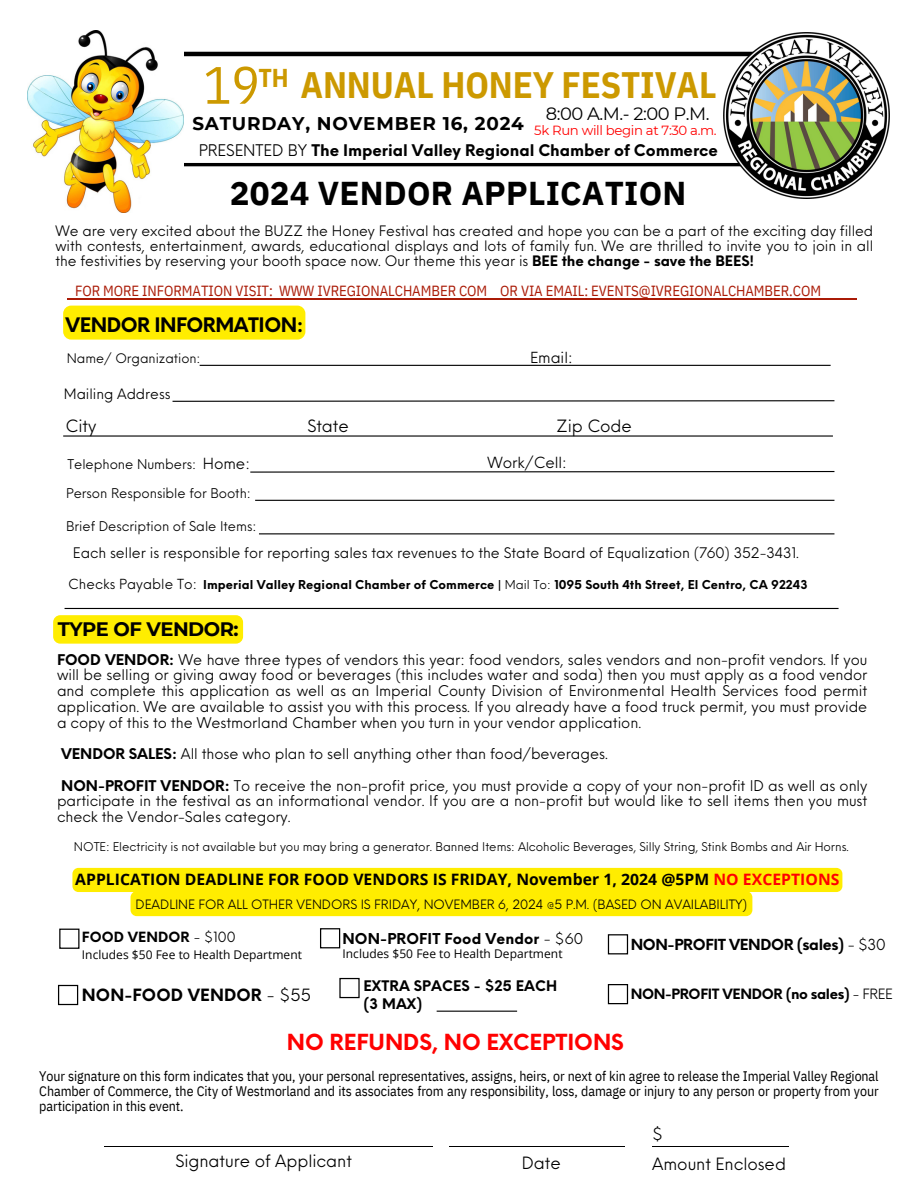
<style>
.page{position:relative;width:918px;height:1188px;background:#fff}
.page>*{position:absolute;margin:0;border:0;box-sizing:border-box;transform-origin:0 0}
.t1{font:52.5px "IBM Plex Sans Cond";color:#c90}
.t2{font:700 36.75px "IBM Plex Sans Cond";letter-spacing:-.005em;color:#c90}
.t3{font:700 33px "IBM Plex Sans";letter-spacing:.005em;color:#000}
.t4{font:700 25.8px "IBM Plex Sans Cond";color:#c90}
.t5{font:700 21.6px "Neue Einstellung";letter-spacing:-.005em;color:#f00}
.t6{font:700 19.5px "Neue Einstellung";letter-spacing:-.025em;color:#000}
.t7{font:700 19.5px "Montserrat";letter-spacing:-.025em;color:#000}
.t8{font:700 18.3px "Montserrat";letter-spacing:.045em;color:#000}
.t9{font:17.85px "Montserrat";color:#000}
.t10{font:16.5px "Neue Einstellung";letter-spacing:-.005em;color:#000}
.t11{font:700 16.5px "Neue Einstellung";letter-spacing:.005em;color:#000}
.t12{font:700 15.75px "Open Sans";letter-spacing:.005em;color:#000}
.t13{font:700 15.75px "Neue Einstellung";letter-spacing:-.005em;color:#000}
.t14{font:15px "Neue Einstellung";letter-spacing:-.005em;color:#000}
.t15{font:700 14.85px "Neue Einstellung";letter-spacing:-.025em;color:#000}
.t16{font:14.7px "IBM Plex Sans Cond";letter-spacing:-.005em;color:#aa1b07}
.t17{font:700 14.7px "Neue Einstellung";letter-spacing:.005em;color:#000}
.t18{font:14.4px/15.8px "Neue Einstellung";letter-spacing:-.005em;color:#000;text-align:justify}
.t19{font:14.25px "Neue Einstellung";letter-spacing:-.005em;color:#000}
.t20{font:700 14.25px/18px "Neue Einstellung";letter-spacing:.005em;color:#000}
.t21{font:14.1px/15.1px "Neue Einstellung";letter-spacing:-.005em;color:#000;text-align:justify}
.t22{font:700 13.95px "Neue Einstellung";letter-spacing:-.025em;color:#000}
.t23{font:13.95px "Neue Einstellung";letter-spacing:-.005em;color:#000}
.t24{font:13.8px/15px "IBM Plex Sans Cond";letter-spacing:-.005em;color:#000;text-align:justify}
.t25{font:700 13.8px "Neue Einstellung";letter-spacing:.005em;color:#000}
.t26{font:13.65px "Neue Einstellung";letter-spacing:.005em;color:#000}
.t27{font:13.2px "Montserrat";letter-spacing:-.025em;color:#f00}
.t28{font:13.05px "Neue Einstellung";letter-spacing:-.005em;color:#000}
.t29{font:12.9px "Neue Einstellung";letter-spacing:-.005em;color:#000}
.t30{font:12.6px "Neue Einstellung";letter-spacing:-.005em;color:#000}
.t31{font:700 12px "Neue Einstellung";letter-spacing:.005em;color:#000}
.t32{font:12px "Open Sans";letter-spacing:.005em;color:#000}
.t33{font:11.85px "Neue Einstellung";letter-spacing:-.005em;color:#000}
.s1{font-weight:400}
.s2{font-weight:700}
.s3{color:#f00}
</style>
<div class="page">
<hr style="left:104px;top:1146px;width:328px;height:1px;background:#000">
<hr style="left:450px;top:1146px;width:175px;height:1px;background:#000">
<hr style="left:652px;top:1146px;width:136px;height:1px;background:#000">
<div style="left:59px;top:929px;width:20px;height:20px;border:1px solid #000"></div>
<hr style="left:147px;top:163px;width:610px;height:3px;background:#000">
<hr style="left:65px;top:608px;width:774px;height:1px;background:#000">
<hr style="left:153px;top:52px;width:633px;height:4px;background:#000">
<img style="left:28px;top:31px;width:155px;height:181px">
<img style="left:723px;top:32px;width:167px;height:167px">
<hr style="left:68px;top:298px;width:789px;height:2px;background:#aa1b07">
<div style="left:53px;top:615px;width:190px;height:29px;background:#ffed00;border-radius:7px"></div>
<div style="left:63px;top:306px;width:242px;height:34px;background:#ffed00;border-radius:8px"></div>
<hr style="left:255px;top:500px;width:579px;height:1px;background:#000">
<hr style="left:259px;top:533px;width:575px;height:1px;background:#000">
<svg style="left:72px;top:868px;width:770px;height:48px;background:#ffee18"></svg>
<hr style="left:437px;top:1011px;width:80px;height:1px;background:#000">
<hr style="left:63px;top:435px;width:770px;height:2px;background:#000">
<svg style="left:250px;top:471px;width:585px;height:2px"></svg>
<svg style="left:172px;top:400px;width:663px;height:2px"></svg>
<hr style="left:200px;top:365px;width:631px;height:1px;background:#000">
<div style="left:58px;top:985px;width:20px;height:20px;border:1px solid #000"></div>
<div style="left:320px;top:928px;width:20px;height:20px;border:1px solid #000"></div>
<div style="left:608px;top:934px;width:20px;height:20px;border:1px solid #000"></div>
<div style="left:608px;top:984px;width:20px;height:20px;border:1px solid #000"></div>
<div style="left:339px;top:978px;width:21px;height:20px;border:1px solid #000"></div>
<p class="t1" style="left:203px;top:50px;width:58px">19</p>
<p class="t4" style="left:258px;top:60px;width:32px">TH</p>
<p class="t2" style="left:301px;top:60px;width:418px">ANNUAL HONEY FESTIVAL</p>
<p class="t13" style="left:199px;top:135px;width:521px"><span class="s1">PRESENTED BY</span> The Imperial Valley Regional Chamber of Commerce</p>
<p class="t9" style="left:546px;top:102px;width:165px">8:00 A.M.- 2:00 P.M.</p>
<p class="t8" style="left:192px;top:112px;width:333px">SATURDAY, NOVEMBER 16, 2024</p>
<p class="t27" style="left:534px;top:123px;width:184px">5k Run will begin at 7:30 a.m.</p>
<h4 class="t3" style="left:230px;top:171px;width:458px">2024 VENDOR APPLICATION</h4>
<p class="t21" style="left:55px;top:222px;width:819px">We are very excited about the BUZZ the Honey Festival has created and hope you can be a part of the exciting day filled with contests, entertainment, awards, educational displays and lots of family fun. We are thrilled to invite you to join in all the festivities by reserving your booth space now. Our theme this year is <span class="s2">BEE the change - save the BEES!</span></p>
<p class="t16" style="left:75px;top:281px;width:414px">FOR MORE INFORMATION VISIT: WWW IVREGIONALCHAMBER COM</p>
<p class="t16" style="left:500px;top:281px;width:322px">OR VIA EMAIL: EVENTS@IVREGIONALCHAMBER.COM</p>
<p class="t6" style="left:66px;top:307px;width:239px">VENDOR INFORMATION:</p>
<p class="t29" style="left:67px;top:347px;width:135px">Name/ Organization:</p>
<p class="t23" style="left:64px;top:382px;width:108px">Mailing Address</p>
<p class="t10" style="left:66px;top:411px;width:32px">City</p>
<p class="t28" style="left:68px;top:453px;width:130px">Telephone Numbers:</p>
<p class="t14" style="left:203px;top:450px;width:49px">Home:</p>
<h1 class="t28" style="left:66px;top:482px;width:186px">Person Responsible for Booth:</h1>
<h3 class="t28" style="left:66px;top:515px;width:192px">Brief Description of Sale Items:</h3>
<h5 class="t10" style="left:307px;top:411px;width:43px">State</h5>
<p class="t14" style="left:530px;top:344px;width:44px">Email:</p>
<p class="t10" style="left:557px;top:411px;width:77px">Zip Code</p>
<p class="t14" style="left:488px;top:449px;width:81px">Work/Cell:</p>
<p class="t19" style="left:73px;top:540px;width:727px">Each seller is responsible for reporting sales tax revenues to the State Board of Equalization (760) 352-3431.</p>
<p class="t26" style="left:68px;top:572px;width:130px">Checks Payable To:</p>
<p class="t31" style="left:203px;top:574px;width:606px">Imperial Valley Regional Chamber of Commerce | <span class="s1">Mail To:</span> 1095 South 4th Street, El Centro, CA 92243</p>
<p class="t7" style="left:58px;top:617px;width:182px">TYPE OF VENDOR:</p>
<p class="t18" style="left:57px;top:650px;width:812px"><span class="s2">FOOD VENDOR:</span> We have three types of vendors this year: food vendors, sales vendors and non-profit vendors. If you will be selling or giving away food or beverages (this includes water and soda) then you must apply as a food vendor and complete this application as well as an Imperial County Division of Environmental Health Services food permit application. We are available to assist you with this process. If you already have a food truck permit, you must provide a copy of this to the Westmorland Chamber when you turn in your vendor application.</p>
<p class="t18" style="left:61px;top:745px;width:548px"><span class="s2">VENDOR SALES:</span> All those who plan to sell anything other than food/beverages.</p>
<p class="t18" style="left:57px;top:776px;width:812px"><span class="s2">NON-PROFIT VENDOR:</span> To receive the non-profit price, you must provide a copy of your non-profit ID as well as only participate in the festival as an informational vendor. If you are a non-profit but would like to sell items then you must check the Vendor-Sales category.</p>
<p class="t33" style="left:74px;top:836px;width:777px">NOTE: Electricity is not available but you may bring a generator. Banned Items: Alcoholic Beverages, Silly String, Stink Bombs and Air Horns.</p>
<p class="t12" style="left:75px;top:868px;width:766px">APPLICATION DEADLINE FOR FOOD VENDORS IS FRIDAY, November 1, 2024 @5PM <span class="s3">NO EXCEPTIONS</span></p>
<p class="t30" style="left:136px;top:894px;width:613px">DEADLINE FOR ALL OTHER VENDORS IS FRIDAY, NOVEMBER 6, 2024 @5 P.M. (BASED ON AVAILABILITY)</p>
<p class="t25" style="left:82px;top:925px;width:155px">FOOD VENDOR <span class="s1">- $100</span></p>
<p class="t17" style="left:343px;top:925px;width:242px">NON-PROFIT Food Vendor <span class="s1">- $60</span></p>
<p class="t32" style="left:82px;top:946px;width:222px">Includes $50 Fee to Health Department</p>
<p class="t32" style="left:343px;top:945px;width:222px">Includes $50 Fee to Health Department</p>
<p class="t11" style="left:82px;top:980px;width:231px">NON-FOOD VENDOR <span class="s1">- $55</span></p>
<p class="t20" style="left:363px;top:975px;width:195px">EXTRA SPACES - $25 EACH (3 MAX)</p>
<p class="t15" style="left:631px;top:931px;width:256px">NON-PROFIT VENDOR (sales) <span class="s1">- $30</span></p>
<p class="t22" style="left:631px;top:981px;width:264px">NON-PROFIT VENDOR (no sales) <span class="s1">- FREE</span></p>
<p class="t5" style="left:287px;top:1023px;width:338px">NO REFUNDS, NO EXCEPTIONS</p>
<p class="t24" style="left:39px;top:1068px;width:841px">Your signature on this form indicates that you, your personal representatives, assigns, heirs, or next of kin agree to release the Imperial Valley Regional Chamber of Commerce, the City of Westmorland and its associates from any responsibility, loss, damage or injury to any person or property from your participation in this event.</p>
<h6 class="t10" style="left:175px;top:1146px;width:178px">Signature of Applicant</h6>
<p class="t10" style="left:522px;top:1149px;width:41px">Date</p>
<p class="t10" style="left:652px;top:1119px;width:12px">$</p>
<h2 class="t10" style="left:652px;top:1149px;width:135px">Amount Enclosed</h2>
</div>
